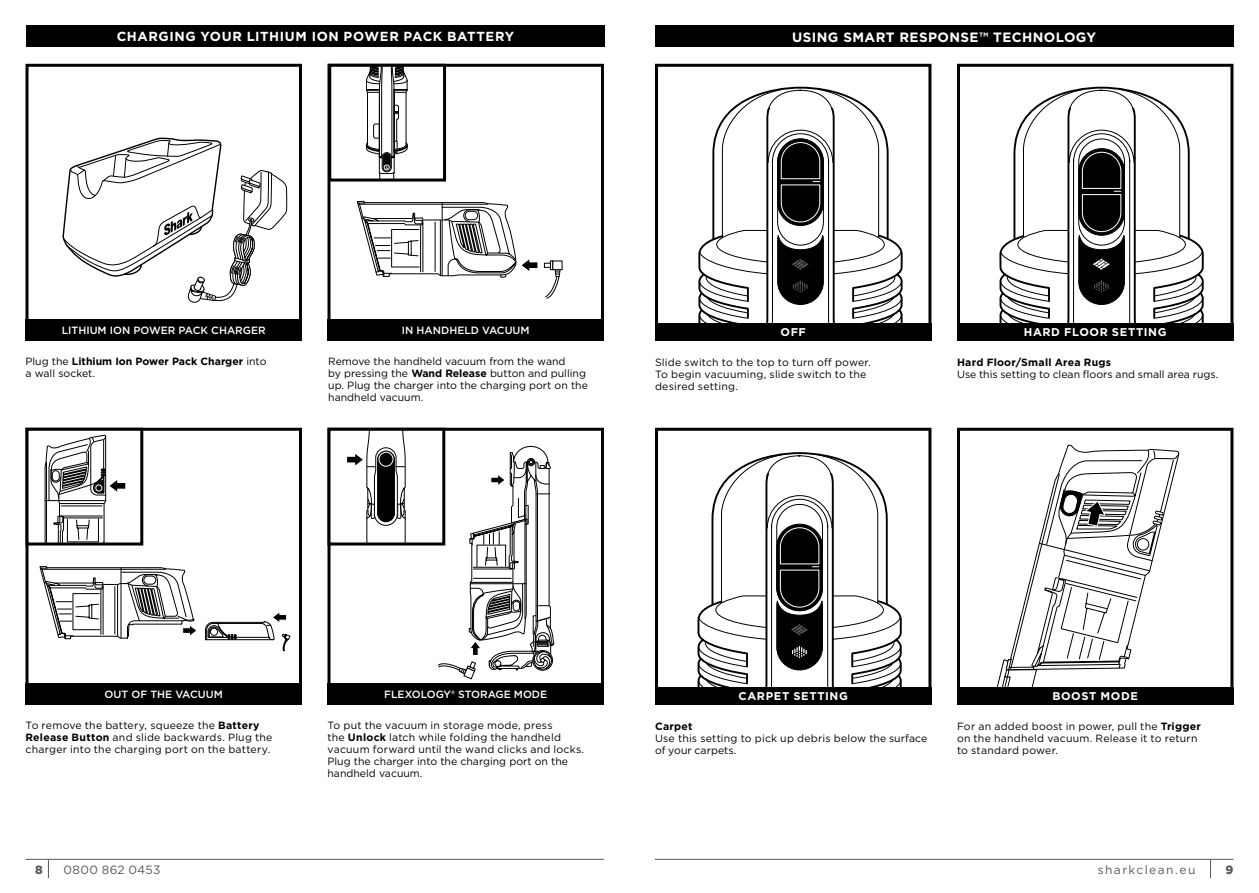
<style>
.page{position:relative;width:1259px;height:893px;background:#fff}
.page>*{position:absolute;margin:0;border:0;box-sizing:border-box;transform-origin:0 0}
.t1{font:700 13.5px "Gotham";letter-spacing:.03em;color:#fff}
.t2{font:700 13.2px "Gotham";letter-spacing:.045em;color:#fff}
.t3{font:12px "Gotham";letter-spacing:.1em;color:#58595b}
.t4{font:12px "Gotham";letter-spacing:.03em;color:#58595b}
.t5{font:900 12px "Gotham";color:#58595b}
.t6{font:700 11.25px "Gotham";letter-spacing:.055em;color:#fff}
.t7{font:10.5px/12px "Gotham";letter-spacing:.01em;color:#000}
.t8{font:700 10.5px/12px "Gotham";letter-spacing:.015em;color:#000}
.t9{font:500 10.5px "Gotham";color:#fff}
.s1{font-weight:400}
.s2{font-weight:700}
</style>
<div class="page">
<hr style="left:655px;top:859px;width:578px;height:1px;background:#58595b">
<svg style="left:1210px;top:860px;width:1px;height:18px"></svg>
<hr style="left:26px;top:859px;width:578px;height:1px;background:#58595b">
<svg style="left:48px;top:860px;width:1px;height:18px"></svg>
<div style="left:26px;top:26px;width:579px;height:21px;background:#000"></div>
<div style="left:26px;top:64px;width:276px;height:276px;border:3px solid #000"></div>
<svg style="left:544px;top:260px;width:17px;height:39px"></svg>
<div style="left:327px;top:64px;width:277px;height:276px;border:3px solid #000"></div>
<div style="left:327px;top:428px;width:277px;height:276px;border:3px solid #000"></div>
<div style="left:26px;top:428px;width:276px;height:276px;border:3px solid #000"></div>
<div style="left:327px;top:319px;width:277px;height:21px;background:#000"></div>
<div style="left:26px;top:319px;width:276px;height:21px;background:#000"></div>
<div style="left:327px;top:683px;width:277px;height:21px;background:#000"></div>
<div style="left:26px;top:683px;width:276px;height:21px;background:#000"></div>
<svg style="left:366px;top:68px;width:41px;height:110px"></svg>
<div style="left:328px;top:64px;width:118px;height:118px;border:3px solid #000"></div>
<div style="left:327px;top:428px;width:118px;height:117px;border:3px solid #000"></div>
<div style="left:26px;top:428px;width:117px;height:117px;border:3px solid #000"></div>
<div style="left:655px;top:26px;width:578px;height:21px;background:#000"></div>
<svg style="left:698px;top:86px;width:205px;height:237px"></svg>
<div style="left:655px;top:64px;width:276px;height:276px;border:3px solid #000"></div>
<svg style="left:999px;top:86px;width:205px;height:237px"></svg>
<div style="left:957px;top:64px;width:276px;height:276px;border:3px solid #000"></div>
<svg style="left:697px;top:452px;width:205px;height:235px"></svg>
<div style="left:655px;top:428px;width:276px;height:276px;border:3px solid #000"></div>
<div style="left:957px;top:428px;width:276px;height:276px;border:3px solid #000"></div>
<div style="left:655px;top:323px;width:276px;height:17px;background:#000"></div>
<div style="left:957px;top:323px;width:276px;height:17px;background:#000"></div>
<div style="left:655px;top:687px;width:276px;height:17px;background:#000"></div>
<div style="left:957px;top:687px;width:276px;height:17px;background:#000"></div>
<svg style="left:996px;top:445px;width:183px;height:242px"></svg>
<svg style="left:357px;top:201px;width:180px;height:77px"></svg>
<svg style="left:438px;top:446px;width:116px;height:233px"></svg>
<svg style="left:40px;top:566px;width:250px;height:85px"></svg>
<svg style="left:347px;top:429px;width:58px;height:115px"></svg>
<svg style="left:44px;top:435px;width:81px;height:109px"></svg>
<svg style="left:62px;top:137px;width:225px;height:166px"></svg>
<p class="t2" style="left:117px;top:28px;width:399px">CHARGING YOUR LITHIUM ION POWER PACK BATTERY</p>
<p class="t1" style="left:792px;top:28px;width:305px">USING SMART RESPONSE™ TECHNOLOGY</p>
<p class="t9" style="left:62px;top:323px;width:205px">LITHIUM ION POWER PACK CHARGER</p>
<p class="t9" style="left:402px;top:323px;width:129px">IN HANDHELD VACUUM</p>
<p class="t6" style="left:780px;top:325px;width:27px">OFF</p>
<p class="t6" style="left:1024px;top:325px;width:144px">HARD FLOOR SETTING</p>
<p class="t8" style="left:26px;top:355px;width:242px"><span class="s1">Plug the</span> Lithium Ion Power Pack Charger <span class="s1">into a wall socket.</span></p>
<p class="t7" style="left:328px;top:355px;width:261px">Remove the handheld vacuum from the wand<br>by pressing the <span class="s2">Wand Release</span> button and pulling up. Plug the charger into the charging port on the handheld vacuum.</p>
<p class="t7" style="left:655px;top:356px;width:217px">Slide switch to the top to turn off power.<br>To begin vacuuming, slide switch to the desired setting.</p>
<p class="t8" style="left:957px;top:356px;width:156px">Hard Floor/Small Area Rugs</p>
<p class="t7" style="left:957px;top:368px;width:263px">Use this setting to clean floors and small area rugs.</p>
<p class="t9" style="left:105px;top:687px;width:120px">OUT OF THE VACUUM</p>
<p class="t9" style="left:384px;top:687px;width:164px">FLEXOLOGY<span class="s2">®</span> STORAGE MODE</p>
<p class="t6" style="left:738px;top:689px;width:111px">CARPET SETTING</p>
<p class="t6" style="left:1052px;top:689px;width:87px">BOOST MODE</p>
<p class="t7" style="left:26px;top:719px;width:248px">To remove the battery, squeeze the <span class="s2">Battery<br>Release Button</span> and slide backwards. Plug the charger into the charging port on the battery.</p>
<p class="t7" style="left:327px;top:719px;width:258px">To put the vacuum in storage mode, press<br>the <span class="s2">Unlock</span> latch while folding the handheld vacuum forward until the wand clicks and locks.<br>Plug the charger into the charging port on the handheld vacuum.</p>
<p class="t8" style="left:655px;top:720px;width:39px">Carpet</p>
<p class="t7" style="left:655px;top:732px;width:274px">Use this setting to pick up debris below the surface of your carpets.</p>
<p class="t7" style="left:957px;top:720px;width:245px">For an added boost in power, pull the <span class="s2">Trigger </span>on the handheld vacuum. Release it to return to standard power.</p>
<p class="t5" style="left:35px;top:861px;width:9px">8</p>
<p class="t4" style="left:64px;top:862px;width:98px">0800 862 0453</p>
<p class="t3" style="left:1097px;top:862px;width:99px">sharkclean.eu</p>
<p class="t5" style="left:1225px;top:861px;width:9px">9</p>
</div>
